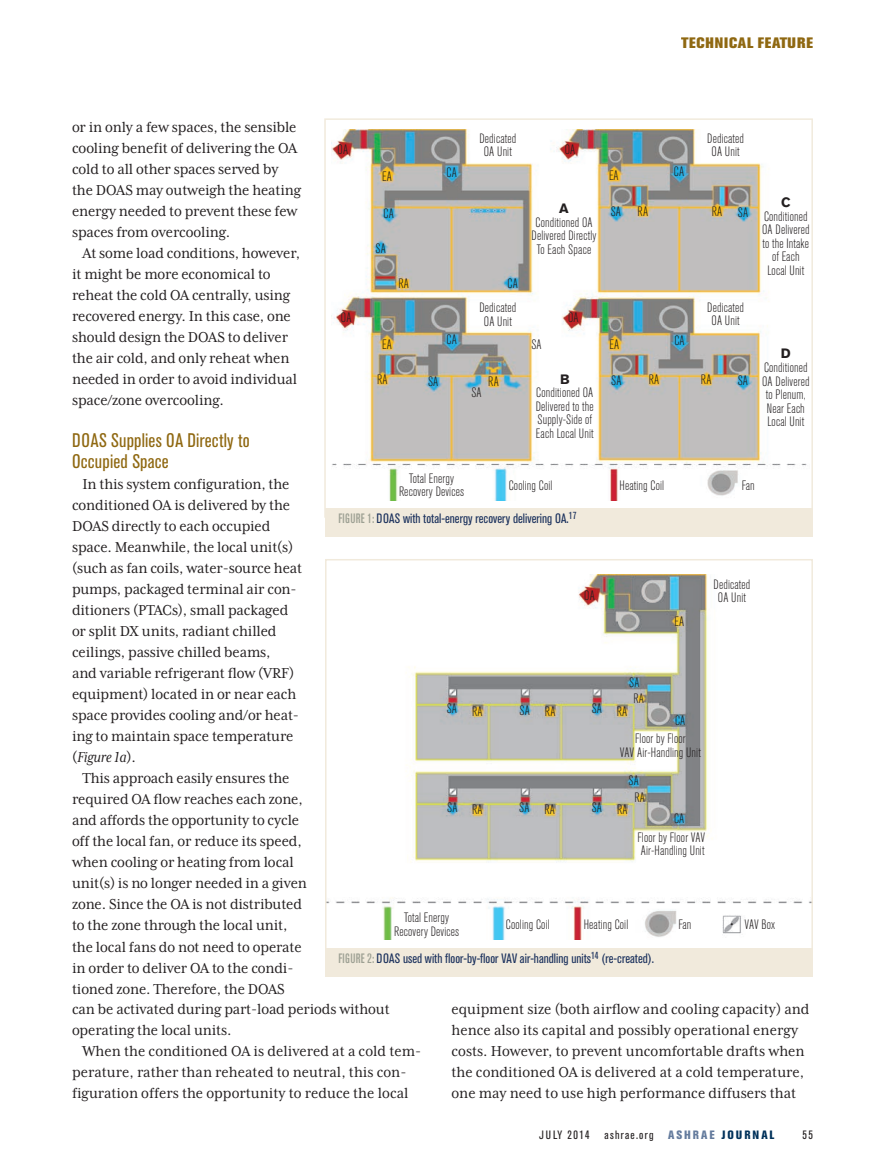
<style>
.page{position:relative;width:885px;height:1175px;background:#fff}
.page>*{position:absolute;margin:0;border:0;box-sizing:border-box;transform-origin:0 0}
.subhead_standard{font:condensed 19.5px/21px "Akzidenz Grotesk BE";letter-spacing:.01em;color:#8f6811}
.text_indent{font:16.5px/21px "Mrs Eaves XL Serif Nar OT";letter-spacing:-.01em;color:#231f20}
.t1{font:800 15px "Akzidenz Grotesk BE";letter-spacing:.05em;color:#8f6811}
.figure_label_centere{font:300 condensed 13.5px/13.5px "Akzidenz Grotesk BE";letter-spacing:.01em;color:#231f20;text-align:center}
.caption_blue{font:condensed 13.5px "Akzidenz Grotesk BE";color:#1b315d}
.figure_label_centere-2{font:700 13.5px "Akzidenz Grotesk BE";color:#231f20}
.running_foot{font:condensed 12px "Akzidenz Grotesk BE";letter-spacing:.105em;color:#231f20}
.s1{font-style:italic}
.s2{font-weight:500;color:#9da093}
.s3{font-weight:800;color:#647b9d}
.s4{font-weight:800;color:#00315a}
</style>
<div class="page">
<img style="left:331px;top:129px;width:476px;height:371px">
<div style="left:325px;top:508px;width:487px;height:28px;background:#f1eadc"></div>
<img style="left:328px;top:574px;width:475px;height:365px">
<div style="left:325px;top:948px;width:487px;height:28px;background:#f1eadc"></div>
<div style="left:325px;top:559px;width:487px;height:391px;border:2px solid #f1eadc"></div>
<p class="text_indent" style="left:72px;top:117px;width:230px">or in only a few spaces, the sensible cooling benefit of delivering the OA cold to all other spaces served by the DOAS may outweigh the heating energy needed to prevent these few spaces from overcooling.</p>
<p class="text_indent" style="left:72px;top:243px;width:229px;text-indent:10px">At some load conditions, however, it might be more economical to reheat the cold OA centrally, using recovered energy. In this case, one should design the DOAS to deliver the air cold, and only reheat when needed in order to avoid individual space/zone overcooling.</p>
<p class="subhead_standard" style="left:72px;top:430px;width:179px">DOAS Supplies OA Directly to<br>Occupied Space</p>
<p class="text_indent" style="left:72px;top:474px;width:231px;text-indent:10px">In this system configuration, the conditioned OA is delivered by the DOAS directly to each occupied space. Meanwhile, the local unit(s) (such as fan coils, water-source heat pumps, packaged terminal air con&shy;ditioners (PTACs), small packaged or split DX units, radiant chilled ceilings, passive chilled beams,<br>and variable refrigerant flow (VRF) equipment) located in or near each space provides cooling and/or heat&shy;ing to maintain space temperature (<span class="s1">Figure 1a</span>).</p>
<p class="text_indent" style="left:72px;top:768px;width:236px;text-indent:10px">This approach easily ensures the required OA flow reaches each zone, and affords the opportunity to cycle off the local fan, or reduce its speed, when cooling or heating from local unit(s) is no longer needed in a given zone. Since the OA is not distributed to the zone through the local unit, the local fans do not need to operate in order to deliver OA to the condi&shy;tioned zone. Therefore, the DOAS</p>
<p class="t1" style="left:681px;top:34px;width:133px">TECHNICAL FEATURE</p>
<p class="figure_label_centere" style="left:337px;top:143px;width:12px">OA</p>
<p class="figure_label_centere" style="left:382px;top:170px;width:11px">EA</p>
<p class="figure_label_centere" style="left:383px;top:207px;width:12px">CA</p>
<p class="figure_label_centere" style="left:375px;top:241px;width:12px">SA</p>
<p class="figure_label_centere" style="left:398px;top:276px;width:12px">RA</p>
<p class="figure_label_centere" style="left:446px;top:166px;width:12px">CA</p>
<p class="figure_label_centere" style="left:479px;top:132px;width:38px">Dedicated<br>OA Unit</p>
<p class="figure_label_centere" style="left:564px;top:143px;width:12px">OA</p>
<p class="figure_label_centere" style="left:507px;top:276px;width:12px">CA</p>
<p class="figure_label_centere-2" style="left:559px;top:201px;width:11px">A</p>
<p class="figure_label_centere" style="left:531px;top:216px;width:66px">Conditioned OA<br>Delivered Directly<br>To Each Space</p>
<p class="figure_label_centere" style="left:479px;top:301px;width:38px">Dedicated<br>OA Unit</p>
<p class="figure_label_centere" style="left:341px;top:311px;width:12px">OA</p>
<p class="figure_label_centere" style="left:568px;top:311px;width:12px">OA</p>
<p class="figure_label_centere" style="left:608px;top:169px;width:11px">EA</p>
<p class="figure_label_centere" style="left:673px;top:165px;width:12px">CA</p>
<p class="figure_label_centere" style="left:707px;top:132px;width:38px">Dedicated<br>OA Unit</p>
<p class="figure_label_centere" style="left:610px;top:205px;width:12px">SA</p>
<p class="figure_label_centere" style="left:637px;top:204px;width:12px">RA</p>
<p class="figure_label_centere" style="left:711px;top:205px;width:12px">RA</p>
<p class="figure_label_centere" style="left:737px;top:206px;width:12px">SA</p>
<p class="figure_label_centere" style="left:707px;top:301px;width:38px">Dedicated<br>OA Unit</p>
<p class="figure_label_centere-2" style="left:780px;top:195px;width:11px">C</p>
<p class="figure_label_centere" style="left:762px;top:210px;width:49px">Conditioned<br>OA Delivered to the Intake of Each<br>Local Unit</p>
<p class="figure_label_centere" style="left:446px;top:333px;width:12px">CA</p>
<p class="figure_label_centere" style="left:531px;top:337px;width:12px">SA</p>
<p class="figure_label_centere" style="left:382px;top:337px;width:11px">EA</p>
<p class="figure_label_centere" style="left:609px;top:338px;width:11px">EA</p>
<p class="figure_label_centere" style="left:674px;top:333px;width:12px">CA</p>
<p class="figure_label_centere" style="left:377px;top:372px;width:12px">RA</p>
<p class="figure_label_centere" style="left:488px;top:375px;width:12px">RA</p>
<p class="figure_label_centere" style="left:648px;top:372px;width:12px">RA</p>
<p class="figure_label_centere" style="left:700px;top:372px;width:12px">RA</p>
<p class="figure_label_centere-2" style="left:560px;top:371px;width:11px">B</p>
<p class="figure_label_centere" style="left:535px;top:386px;width:59px;text-align:left">Conditioned OA<br>Delivered to the<br>Supply-Side of<br>Each Local Unit</p>
<p class="figure_label_centere" style="left:428px;top:375px;width:12px">SA</p>
<p class="figure_label_centere" style="left:611px;top:374px;width:12px">SA</p>
<p class="figure_label_centere" style="left:737px;top:374px;width:12px">SA</p>
<p class="figure_label_centere" style="left:471px;top:386px;width:12px">SA</p>
<p class="figure_label_centere-2" style="left:780px;top:346px;width:11px">D</p>
<p class="figure_label_centere" style="left:762px;top:361px;width:49px">Conditioned<br>OA Delivered to Plenum,<br>Near Each<br>Local Unit</p>
<p class="figure_label_centere" style="left:399px;top:472px;width:66px">Total Energy<br>Recovery Devices</p>
<p class="figure_label_centere" style="left:508px;top:479px;width:45px">Cooling Coil</p>
<p class="figure_label_centere" style="left:619px;top:479px;width:46px">Heating Coil</p>
<p class="figure_label_centere" style="left:741px;top:479px;width:14px">Fan</p>
<p class="caption_blue" style="left:338px;top:510px;width:239px"><span class="s2">FIGURE 1:</span> DOAS with total-energy recovery delivering OA.<sup>17</sup></p>
<p class="figure_label_centere" style="left:584px;top:588px;width:12px">OA</p>
<p class="figure_label_centere" style="left:674px;top:615px;width:11px">EA</p>
<p class="figure_label_centere" style="left:713px;top:577px;width:38px">Dedicated<br>OA Unit</p>
<p class="figure_label_centere" style="left:446px;top:702px;width:12px">SA</p>
<p class="figure_label_centere" style="left:629px;top:676px;width:12px">SA</p>
<p class="figure_label_centere" style="left:633px;top:692px;width:12px">RA</p>
<p class="figure_label_centere" style="left:519px;top:703px;width:12px">SA</p>
<p class="figure_label_centere" style="left:591px;top:702px;width:12px">SA</p>
<p class="figure_label_centere" style="left:472px;top:704px;width:12px">RA</p>
<p class="figure_label_centere" style="left:545px;top:704px;width:12px">RA</p>
<p class="figure_label_centere" style="left:616px;top:705px;width:12px">RA</p>
<p class="figure_label_centere" style="left:675px;top:713px;width:12px">CA</p>
<p class="figure_label_centere" style="left:619px;top:732px;width:82px">Floor by Floor<br>VAV Air-Handling Unit</p>
<p class="figure_label_centere" style="left:628px;top:774px;width:12px">SA</p>
<p class="figure_label_centere" style="left:447px;top:801px;width:12px">SA</p>
<p class="figure_label_centere" style="left:472px;top:803px;width:12px">RA</p>
<p class="figure_label_centere" style="left:519px;top:801px;width:12px">SA</p>
<p class="figure_label_centere" style="left:544px;top:803px;width:12px">RA</p>
<p class="figure_label_centere" style="left:591px;top:801px;width:12px">SA</p>
<p class="figure_label_centere" style="left:617px;top:802px;width:12px">RA</p>
<p class="figure_label_centere" style="left:634px;top:790px;width:12px">RA</p>
<p class="figure_label_centere" style="left:673px;top:812px;width:12px">CA</p>
<p class="figure_label_centere" style="left:637px;top:830px;width:69px;text-align:left">Floor by Floor VAV<br>Air-Handling Unit</p>
<p class="figure_label_centere" style="left:394px;top:911px;width:66px">Total Energy<br>Recovery Devices</p>
<p class="figure_label_centere" style="left:505px;top:918px;width:45px">Cooling Coil</p>
<p class="figure_label_centere" style="left:583px;top:918px;width:46px">Heating Coil</p>
<p class="figure_label_centere" style="left:678px;top:918px;width:14px">Fan</p>
<p class="figure_label_centere" style="left:744px;top:917px;width:32px">VAV Box</p>
<p class="caption_blue" style="left:338px;top:951px;width:317px"><span class="s2">FIGURE 2:</span> DOAS used with floor-by-floor VAV air-handling units<sup>14</sup> (re-created).</p>
<p class="text_indent" style="left:72px;top:998px;width:319px">can be activated during part-load periods without operating the local units.</p>
<p class="text_indent" style="left:72px;top:1040px;width:350px;text-indent:10px">When the conditioned OA is delivered at a cold tem&shy;perature, rather than reheated to neutral, this con&shy;figuration offers the opportunity to reduce the local</p>
<p class="text_indent" style="left:451px;top:998px;width:359px">equipment size (both airflow and cooling capacity) and hence also its capital and possibly operational energy costs. However, to prevent uncomfortable drafts when the conditioned OA is delivered at a cold temperature, one may need to use high performance diffusers that</p>
<p class="running_foot" style="left:539px;top:1128px;width:237px">JULY 2014 ashrae.org <span class="s3">ASHRAE</span> <span class="s4">JOURNAL</span></p>
<p class="running_foot" style="left:802px;top:1128px;width:12px">55</p>
</div>
